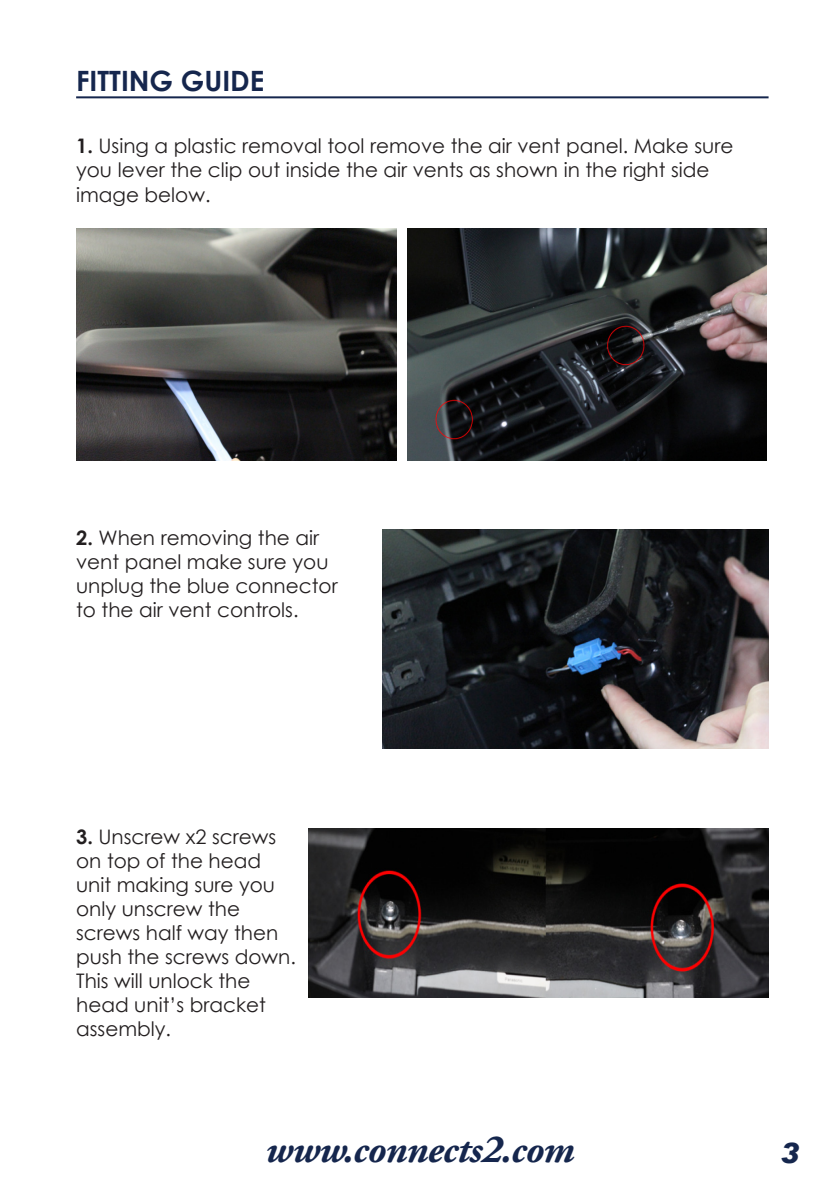
<style>
.page{position:relative;width:840px;height:1191px;background:#fff}
.page>*{position:absolute;margin:0;border:0;box-sizing:border-box;transform-origin:0 0}
.t1{font:italic 700 40px "Adobe Garamond Pro";letter-spacing:-.02em;color:#15264d}
.t2{font:700 28px "Century Gothic";color:#15264d}
.t3{font:italic 900 28px "Arial";color:#15264d}
.t4{font:20px/24px "Century Gothic";color:#231f20}
.s1{font-weight:700}
</style>
<div class="page">
<hr style="left:76px;top:96px;width:692px;height:2px;background:#15264d">
<img style="left:76px;top:228px;width:320px;height:232px">
<img style="left:407px;top:228px;width:359px;height:232px">
<img style="left:382px;top:530px;width:386px;height:218px">
<img style="left:309px;top:829px;width:459px;height:168px">
<p class="t2" style="left:76px;top:60px;width:190px">FITTING GUIDE</p>
<p class="t4" style="left:76px;top:134px;width:658px"><span class="s1">1.</span> Using a plastic removal tool remove the air vent panel. Make sure you lever the clip out inside the air vents as shown in the right side</p>
<p class="t4" style="left:76px;top:182px;width:136px">image below.</p>
<p class="t4" style="left:76px;top:525px;width:263px"><span class="s1">2.</span> When removing the air vent panel make sure you unplug the blue connector</p>
<p class="t4" style="left:76px;top:597px;width:224px">to the air vent controls.</p>
<p class="t4" style="left:76px;top:824px;width:221px"><span class="s1">3.</span> Unscrew x2 screws on top of the head unit making sure you only unscrew the screws half way then push the screws down.<br>This will unlock the head unit’s bracket assembly.</p>
<h1 class="t1" style="left:265px;top:1126px;width:310px">www.connects2.com</h1>
<p class="t3" style="left:779px;top:1135px;width:20px">3</p>
</div>
